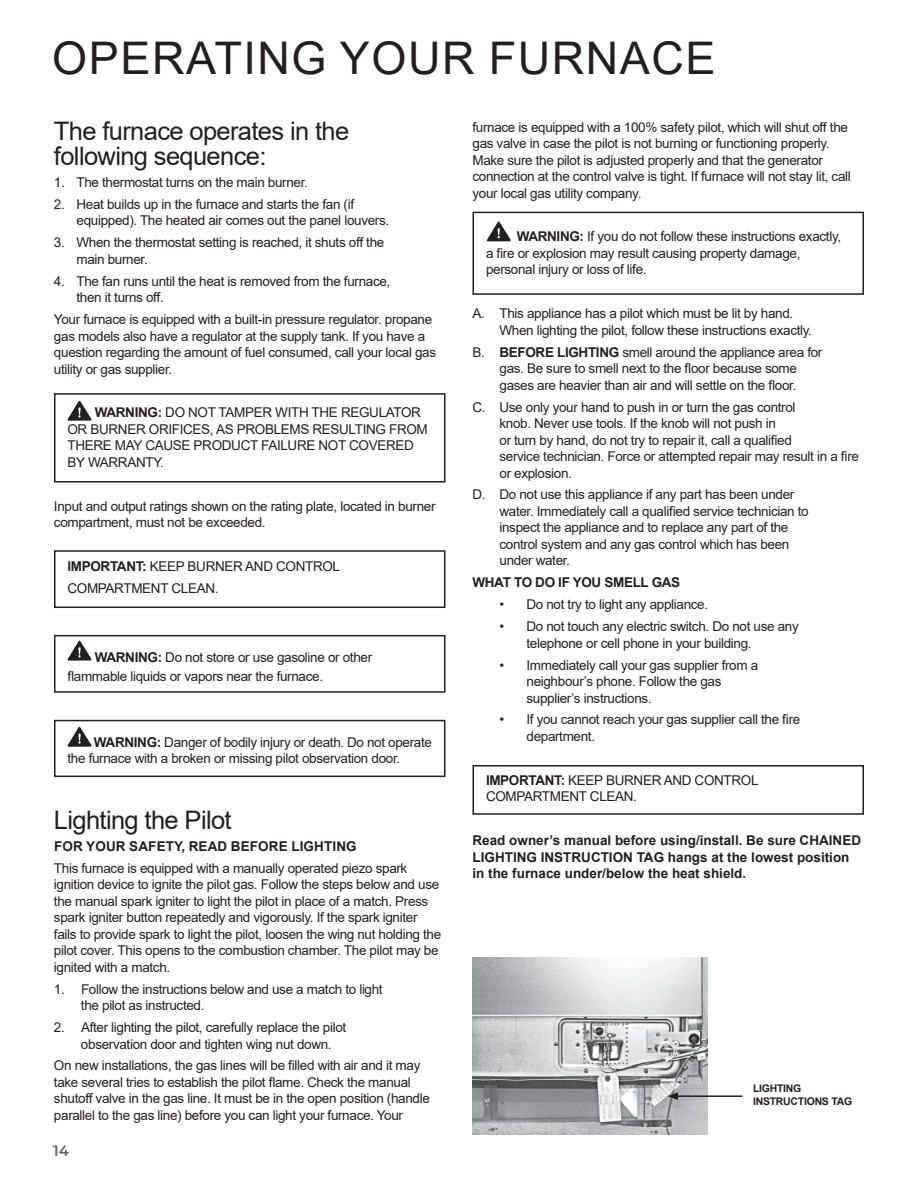
<style>
.page{position:relative;width:918px;height:1188px;background:#fff}
.page>*{position:absolute;margin:0;border:0;box-sizing:border-box;transform-origin:0 0}
.t1{font:45px "Arial";letter-spacing:.035em;color:#231f20}
.t2{font:25.5px/25.5px "Arial";letter-spacing:-.025em;color:#231f20}
.t3{font:600 15px "Montserrat";color:#636366}
.t4{font:13.5px/16.5px "Arial";letter-spacing:-.025em;color:#231f20}
.t5{font:700 13.5px/16.5px "Arial";color:#231f20}
.t6{font:700 13.5px "Arial";letter-spacing:-.025em;color:#231f20}
.t7{font:700 10.5px/13.5px "Arial";letter-spacing:-.025em;color:#231f20}
.s1{font-weight:700}
</style>
<div class="page">
<div style="left:54px;top:393px;width:392px;height:90px;border:2px solid #231f20"></div>
<div style="left:54px;top:635px;width:392px;height:58px;border:2px solid #231f20"></div>
<div style="left:54px;top:720px;width:392px;height:57px;border:2px solid #231f20"></div>
<svg style="left:68px;top:401px;width:24px;height:20px"></svg>
<div style="left:54px;top:550px;width:392px;height:58px;border:2px solid #231f20"></div>
<svg style="left:68px;top:641px;width:24px;height:20px"></svg>
<svg style="left:68px;top:727px;width:24px;height:20px"></svg>
<div style="left:473px;top:765px;width:391px;height:50px;border:2px solid #231f20"></div>
<div style="left:473px;top:212px;width:391px;height:83px;border:2px solid #231f20"></div>
<svg style="left:487px;top:222px;width:24px;height:19px"></svg>
<img style="left:473px;top:958px;width:234px;height:176px">
<hr style="left:676px;top:1095px;width:67px;height:2px;background:#231f20">
<svg style="left:667px;top:1092px;width:11px;height:8px"></svg>
<h1 class="t1" style="left:52px;top:28px;width:665px">OPERATING YOUR FURNACE</h1>
<h2 class="t2" style="left:54px;top:118px;width:297px">The furnace operates in the following sequence:</h2>
<p class="t4" style="left:54px;top:174px;width:255px">1. The thermostat turns on the main burner.</p>
<p class="t4" style="left:77px;top:196px;width:314px;text-indent:-23px">2. Heat builds up in the furnace and starts the fan (if equipped). The heated air comes out the panel louvers.</p>
<p class="t4" style="left:77px;top:234px;width:309px;text-indent:-23px">3. When the thermostat setting is reached, it shuts off the main burner.</p>
<p class="t4" style="left:77px;top:273px;width:315px;text-indent:-23px">4. The fan runs until the heat is removed from the furnace, then it turns off.</p>
<p class="t4" style="left:54px;top:311px;width:384px">Your furnace is equipped with a built-in pressure regulator. propane gas models also have a regulator at the supply tank. If you have a question regarding the amount of fuel consumed, call your local gas utility or gas supplier.</p>
<p class="t4" style="left:67px;top:404px;width:362px;text-indent:27px"><span class="s1">WARNING:</span> DO NOT TAMPER WITH THE REGULATOR OR BURNER ORIFICES, AS PROBLEMS RESULTING FROM THERE MAY CAUSE PRODUCT FAILURE NOT COVERED BY WARRANTY.</p>
<p class="t4" style="left:54px;top:498px;width:383px">Input and output ratings shown on the rating plate, located in burner compartment, must not be exceeded.</p>
<p class="t4" style="left:67px;top:555px;width:274px;line-height:21.9px"><span class="s1">IMPORTANT:</span> KEEP BURNER AND CONTROL<br>COMPARTMENT CLEAN.</p>
<p class="t4" style="left:67px;top:647px;width:306px;line-height:19.5px;text-indent:27px"><span class="s1">WARNING:</span> Do not store or use gasoline or other flammable liquids or vapors near the furnace.</p>
<p class="t4" style="left:67px;top:734px;width:366px;text-indent:26px"><span class="s1">WARNING:</span> Danger of bodily injury or death. Do not operate the furnace with a broken or missing pilot observation door.</p>
<h2 class="t2" style="left:54px;top:807px;width:179px">Lighting the Pilot</h2>
<p class="t5" style="left:54px;top:839px;width:304px">FOR YOUR SAFETY, READ BEFORE LIGHTING</p>
<p class="t4" style="left:54px;top:860px;width:389px">This furnace is equipped with a manually operated piezo spark ignition device to ignite the pilot gas. Follow the steps below and use the manual spark igniter to light the pilot in place of a match. Press spark igniter button repeatedly and vigorously. If the spark igniter fails to provide spark to light the pilot, loosen the wing nut holding the pilot cover. This opens to the combustion chamber. The pilot may be ignited with a match.</p>
<p class="t4" style="left:81px;top:981px;width:303px;text-indent:-27px">1. Follow the instructions below and use a match to light the pilot as instructed.</p>
<p class="t4" style="left:81px;top:1019px;width:267px;text-indent:-27px">2. After lighting the pilot, carefully replace the pilot observation door and tighten wing nut down.</p>
<p class="t4" style="left:54px;top:1057px;width:377px">On new installations, the gas lines will be filled with air and it may take several tries to establish the pilot flame. Check the manual shutoff valve in the gas line. It must be in the open position (handle parallel to the gas line) before you can light your furnace. Your</p>
<p class="t3" style="left:53px;top:1142px;width:17px">14</p>
<p class="t4" style="left:472px;top:119px;width:380px">furnace is equipped with a 100% safety pilot, which will shut off the gas valve in case the pilot is not burning or functioning properly.<br>Make sure the pilot is adjusted properly and that the generator connection at the control valve is tight. If furnace will not stay lit, call your local gas utility company.</p>
<p class="t4" style="left:486px;top:230px;width:357px;text-indent:31px"><span class="s1">WARNING:</span> If you do not follow these instructions exactly, a fire or explosion may result causing property damage, personal injury or loss of life.</p>
<p class="t4" style="left:500px;top:305px;width:314px;text-indent:-27px">A. This appliance has a pilot which must be lit by hand.<br>When lighting the pilot, follow these instructions exactly.</p>
<p class="t4" style="left:472px;top:344px;width:351px;text-align:center">B. <span class="s1">BEFORE LIGHTING</span> smell around the appliance area for gas. Be sure to smell next to the floor because some<br>gases are heavier than air and will settle on the floor.</p>
<p class="t4" style="left:500px;top:398px;width:361px;text-indent:-27px">C. Use only your hand to push in or turn the gas control<br>knob. Never use tools. If the knob will not push in<br>or turn by hand, do not try to repair it, call a qualified<br>service technician. Force or attempted repair may result in a fire or explosion.</p>
<p class="t4" style="left:500px;top:486px;width:311px;text-indent:-27px">D. Do not use this appliance if any part has been under water. Immediately call a qualified service technician to inspect the appliance and to replace any part of the control system and any gas control which has been under water.</p>
<p class="t6" style="left:472px;top:577px;width:209px">WHAT TO DO IF YOU SMELL GAS</p>
<p class="t4" style="left:500px;top:596px;width:210px">• Do not try to light any appliance.</p>
<p class="t4" style="left:526px;top:618px;width:274px;text-indent:-27px">• Do not touch any electric switch. Do not use any telephone or cell phone in your building.</p>
<p class="t4" style="left:526px;top:656px;width:233px;text-indent:-27px">• Immediately call your gas supplier from a neighbour’s phone. Follow the gas supplier’s instructions.</p>
<p class="t4" style="left:526px;top:711px;width:275px;text-indent:-27px">• If you cannot reach your gas supplier call the fire department.</p>
<p class="t4" style="left:486px;top:772px;width:274px"><span class="s1">IMPORTANT:</span> KEEP BURNER AND CONTROL<br>COMPARTMENT CLEAN.</p>
<p class="t5" style="left:472px;top:833px;width:390px">Read owner’s manual before using/install. Be sure CHAINED<br>LIGHTING INSTRUCTION TAG hangs at the lowest position in the furnace under/below the heat shield.</p>
<p class="t7" style="left:753px;top:1083px;width:101px">LIGHTING<br>INSTRUCTIONS TAG</p>
</div>
